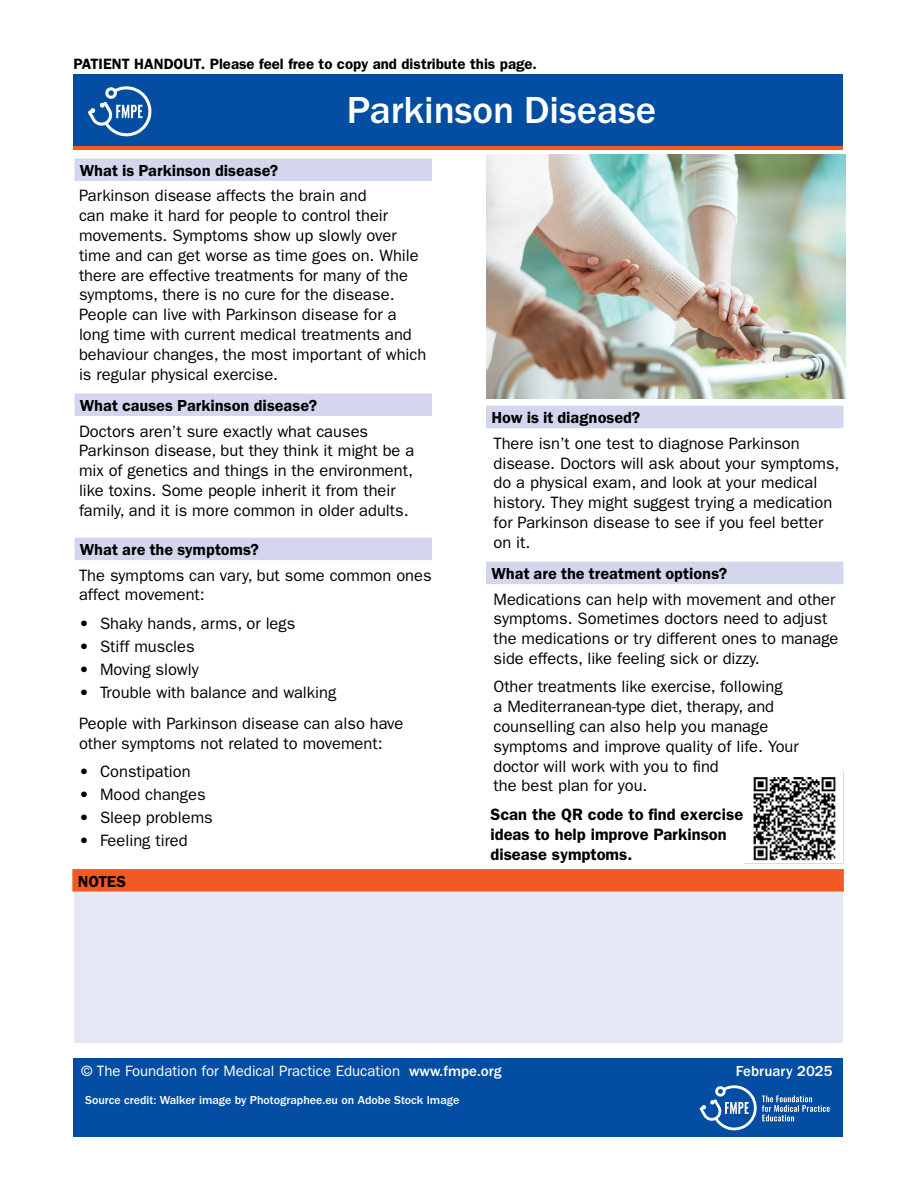
<style>
.page{position:relative;width:918px;height:1188px;background:#fff}
.page>*{position:absolute;margin:0;border:0;box-sizing:border-box;transform-origin:0 0}
.t1{font:500 39px "Franklin Gothic URW";color:#fff}
.t2{font:16.5px/19.8px "ITC Franklin Gothic Std";color:#000}
.t3{font:16.5px "Franklin Gothic URW Dem";color:#000}
.t4{font:600 16.5px/19.8px "ITC Franklin Gothic Std";color:#000}
.t5{font:600 15px "ITC Franklin Gothic Std";color:#000}
.t6{font:15px "ITC Franklin Gothic Std";color:#fff}
.t7{font:500 15px "ITC Franklin Gothic Std";color:#fff}
.t8{font:500 12px "ITC Franklin Gothic Std";color:#fff}
.s1{font-family:"ITC Franklin Gothic Std Hvy"}
.s2{font-weight:500}
</style>
<div class="page">
<div style="left:75px;top:158px;width:357px;height:23px;background:#d3d6ec"></div>
<div style="left:75px;top:394px;width:357px;height:22px;background:#d3d6ec"></div>
<div style="left:75px;top:538px;width:357px;height:22px;background:#d3d6ec"></div>
<div style="left:486px;top:406px;width:357px;height:22px;background:#d3d6ec"></div>
<div style="left:486px;top:562px;width:357px;height:22px;background:#d3d6ec"></div>
<div style="left:73px;top:74px;width:770px;height:76px;background:linear-gradient(to right,#f15a22,#f15a22)"></div>
<div style="left:73px;top:74px;width:770px;height:71px;background:#034ea2"></div>
<div style="left:73px;top:1058px;width:770px;height:79px;background:#034ea2"></div>
<svg style="left:700px;top:1085px;width:130px;height:45px"></svg>
<svg style="left:88px;top:86px;width:63px;height:50px"></svg>
<div style="left:75px;top:886px;width:768px;height:157px;background:#e6e7f4"></div>
<img style="left:753px;top:777px;width:83px;height:84px">
<img style="left:486px;top:154px;width:359px;height:244px">
<div style="left:72px;top:869px;width:772px;height:23px;background:#f15a22"></div>
<p class="t5" style="left:73px;top:55px;width:465px">PATIENT HANDOUT. Please feel free to copy and distribute this page.</p>
<h1 class="t1" style="left:347px;top:86px;width:311px">Parkinson Disease</h1>
<p class="t3" style="left:80px;top:160px;width:200px">What is Parkinson disease?</p>
<p class="t2" style="left:79px;top:186px;width:349px">Parkinson disease affects the brain and<br>can make it hard for people to control their movements. Symptoms show up slowly over time and can get worse as time goes on. While there are effective treatments for many of the symptoms, there is no cure for the disease.<br>People can live with Parkinson disease for a long time with current medical treatments and behaviour changes, the most important of which is regular physical exercise.</p>
<p class="t3" style="left:80px;top:395px;width:239px">What causes Parkinson disease?</p>
<p class="t2" style="left:79px;top:421px;width:337px">Doctors aren’t sure exactly what causes Parkinson disease, but they think it might be a mix of genetics and things in the environment, like toxins. Some people inherit it from their family, and it is more common in older adults.</p>
<p class="t3" style="left:80px;top:540px;width:181px">What are the symptoms?</p>
<p class="t2" style="left:79px;top:565px;width:354px">The symptoms can vary, but some common ones affect movement:</p>
<p class="t2" style="left:79px;top:614px;width:218px"><span class="s1">•</span> Shaky hands, arms, or legs</p>
<p class="t2" style="left:79px;top:637px;width:117px"><span class="s1">•</span> Stiff muscles</p>
<p class="t2" style="left:79px;top:660px;width:121px"><span class="s1">•</span> Moving slowly</p>
<p class="t2" style="left:79px;top:677px;width:326px;line-height:31px"><span class="s1">•</span> Trouble with balance and walking<br>People with Parkinson disease can also have</p>
<p class="t2" style="left:79px;top:734px;width:305px">other symptoms not related to movement:</p>
<p class="t2" style="left:79px;top:762px;width:113px"><span class="s1">•</span> Constipation</p>
<p class="t2" style="left:79px;top:785px;width:128px"><span class="s1">•</span> Mood changes</p>
<p class="t2" style="left:79px;top:808px;width:135px"><span class="s1">•</span> Sleep problems</p>
<p class="t2" style="left:79px;top:831px;width:110px"><span class="s1">•</span> Feeling tired</p>
<p class="t3" style="left:78px;top:871px;width:50px">NOTES</p>
<p class="t3" style="left:491px;top:408px;width:151px">How is it diagnosed?</p>
<p class="t2" style="left:493px;top:433px;width:348px">There isn’t one test to diagnose Parkinson disease. Doctors will ask about your symptoms, do a physical exam, and look at your medical history. They might suggest trying a medication for Parkinson disease to see if you feel better on it.</p>
<p class="t3" style="left:491px;top:564px;width:237px">What are the treatment options?</p>
<p class="t2" style="left:493px;top:589px;width:347px">Medications can help with movement and other symptoms. Sometimes doctors need to adjust the medications or try different ones to manage side effects, like feeling sick or dizzy.</p>
<p class="t2" style="left:493px;top:677px;width:307px">Other treatments like exercise, following<br>a Mediterranean-type diet, therapy, and counselling can also help you manage symptoms and improve quality of life. Your doctor will work with you to find<br>the best plan for you.</p>
<p class="t4" style="left:490px;top:804px;width:254px">Scan the QR code to find exercise ideas to help improve Parkinson disease symptoms.</p>
<p class="t6" style="left:81px;top:1062px;width:422px">© The Foundation for Medical Practice Education <span class="s2">www.fmpe.org</span></p>
<p class="t8" style="left:85px;top:1093px;width:376px">Source credit: Walker image by Photographee.eu on Adobe Stock Image</p>
<p class="t7" style="left:736px;top:1063px;width:98px">February 2025</p>
</div>
